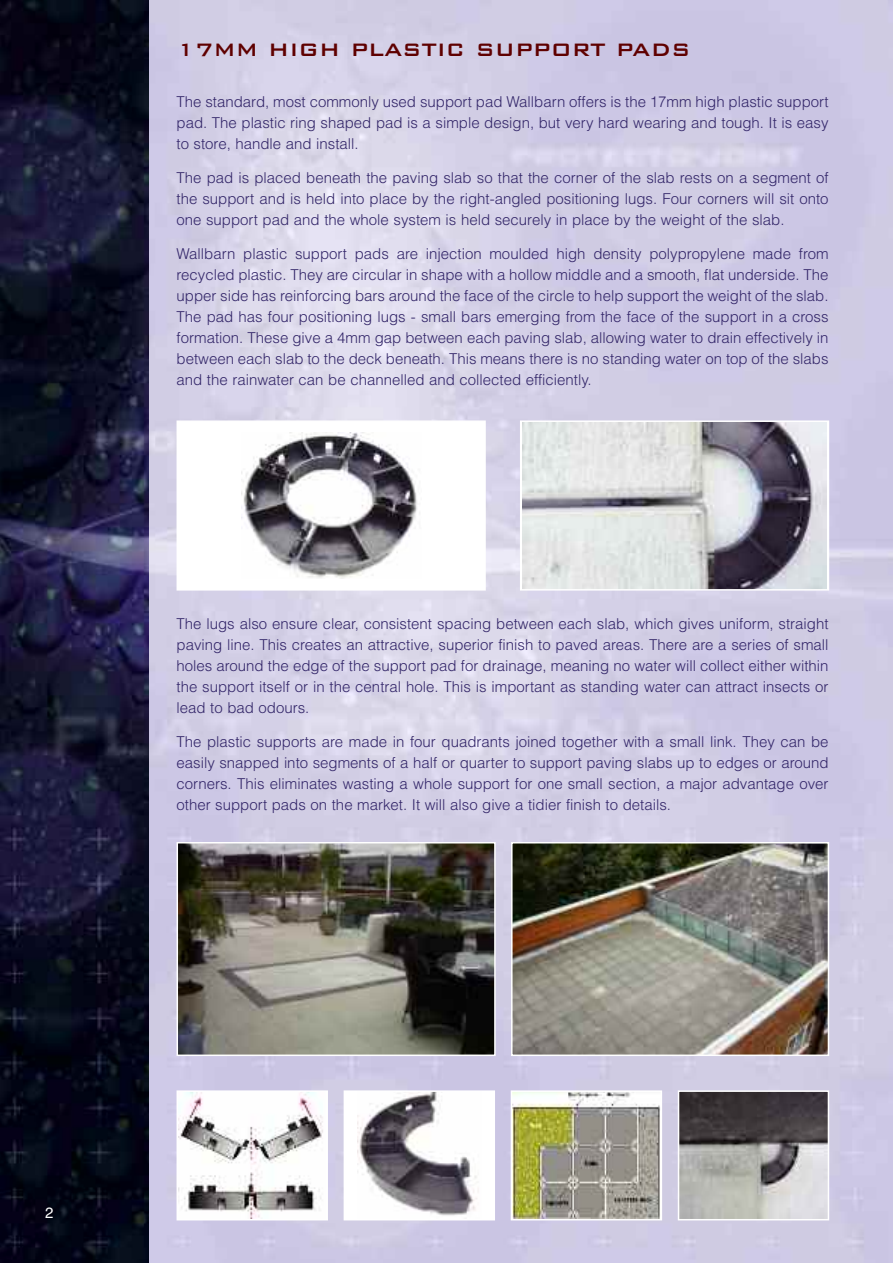
<style>
.page{position:relative;width:893px;height:1263px;background:#fff}
.page>*{position:absolute;margin:0;border:0;box-sizing:border-box;transform-origin:0 0}
.t1{font:500 24px "Bank Gothic BT";color:#5f0000}
.t2{font:300 15px/21px "Helvetica";color:#332669;text-align:justify}
.t3{font:15px "Helvetica";color:#fff}
</style>
<div class="page">
<img style="left:0;top:0;width:149px;height:1263px">
<img style="left:241px;top:433px;width:176px;height:145px">
<div style="left:177px;top:420px;width:309px;height:171px;border:2px solid #fff"></div>
<img style="left:523px;top:423px;width:303px;height:165px">
<div style="left:520px;top:420px;width:309px;height:171px;border:2px solid #fff"></div>
<img style="left:180px;top:845px;width:313px;height:208px">
<div style="left:177px;top:842px;width:319px;height:214px;border:2px solid #fff"></div>
<img style="left:514px;top:845px;width:312px;height:208px">
<div style="left:511px;top:842px;width:318px;height:214px;border:2px solid #fff"></div>
<img style="left:681px;top:1093px;width:145px;height:124px">
<div style="left:678px;top:1090px;width:151px;height:130px;border:2px solid #fff"></div>
<img style="left:180px;top:1093px;width:144px;height:124px">
<div style="left:177px;top:1090px;width:151px;height:130px;border:2px solid #fff"></div>
<img style="left:358px;top:1093px;width:121px;height:123px">
<img style="left:514px;top:1093px;width:145px;height:124px">
<div style="left:511px;top:1090px;width:151px;height:130px;border:2px solid #fff"></div>
<h1 class="t1" style="left:177px;top:34px;width:515px">17MM HIGH PLASTIC SUPPORT PADS</h1>
<p class="t2" style="left:177px;top:91px;width:654px">The standard, most commonly used support pad Wallbarn offers is the 17mm high plastic support pad. The plastic ring shaped pad is a simple design, but very hard wearing and tough. It is easy to store, handle and install.</p>
<p class="t2" style="left:177px;top:167px;width:654px">The pad is placed beneath the paving slab so that the corner of the slab rests on a segment of the support and is held into place by the right-angled positioning lugs. Four corners will sit onto one support pad and the whole system is held securely in place by the weight of the slab.</p>
<p class="t2" style="left:177px;top:243px;width:654px">Wallbarn plastic support pads are injection moulded high density polypropylene made from recycled plastic. They are circular in shape with a hollow middle and a smooth, flat underside. The upper side has reinforcing bars around the face of the circle to help support the weight of the slab.<br>The pad has four positioning lugs - small bars emerging from the face of the support in a cross formation. These give a 4mm gap between each paving slab, allowing water to drain effectively in between each slab to the deck beneath. This means there is no standing water on top of the slabs and the rainwater can be channelled and collected efficiently.</p>
<p class="t2" style="left:177px;top:613px;width:654px">The lugs also ensure clear, consistent spacing between each slab, which gives uniform, straight paving line. This creates an attractive, superior finish to paved areas. There are a series of small holes around the edge of the support pad for drainage, meaning no water will collect either within the support itself or in the central hole. This is important as standing water can attract insects or lead to bad odours.</p>
<p class="t2" style="left:177px;top:730px;width:654px">The plastic supports are made in four quadrants joined together with a small link. They can be easily snapped into segments of a half or quarter to support paving slabs up to edges or around corners. This eliminates wasting a whole support for one small section, a major advantage over other support pads on the market. It will also give a tidier finish to details.</p>
<p class="t3" style="left:45px;top:1204px;width:10px">2</p>
</div>
